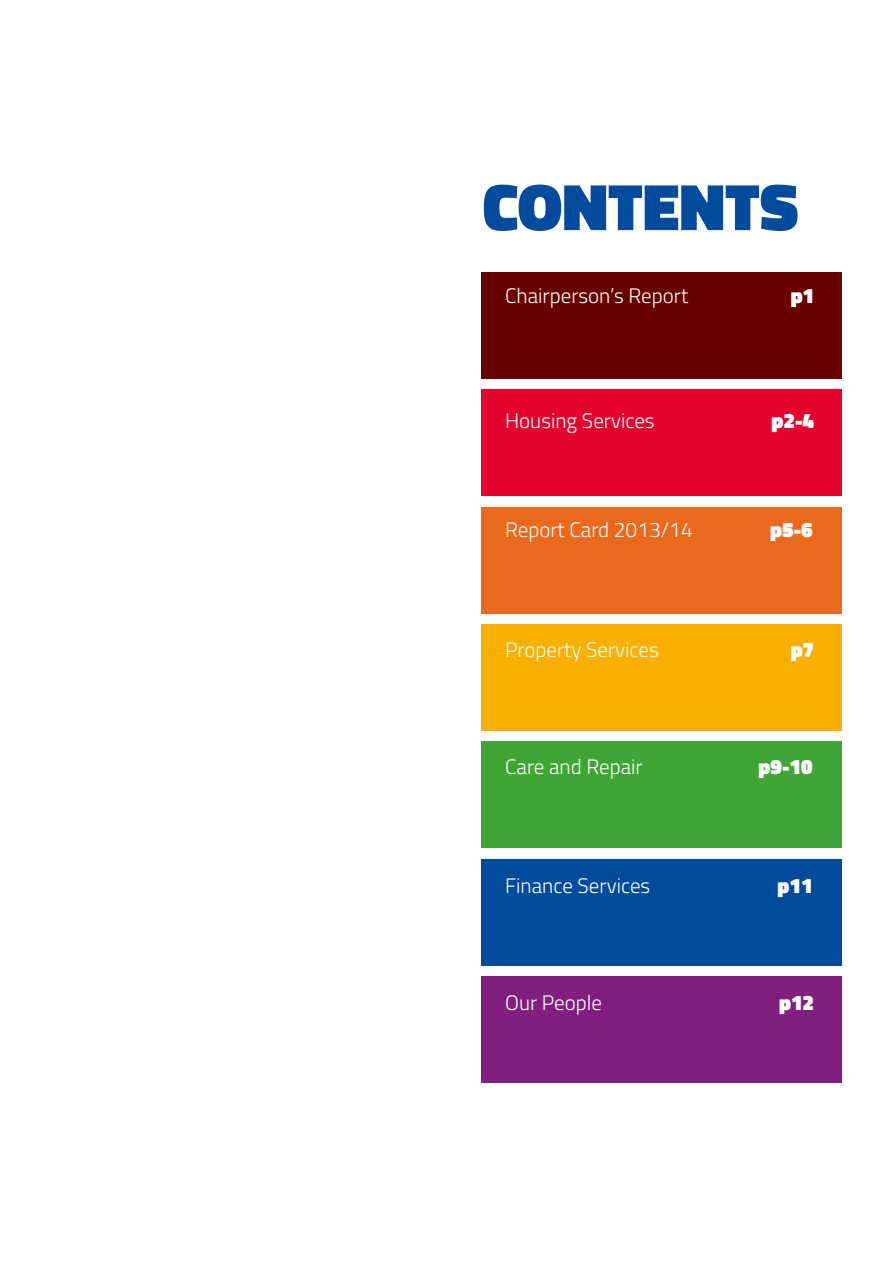
<style>
.page{position:relative;width:893px;height:1263px;background:#fff}
.page>*{position:absolute;margin:0;border:0;box-sizing:border-box;transform-origin:0 0}
.t1{font:900 66.6px "Titillium";color:#004b9b}
.t2{font:300 21px "Titillium";color:#fff}
.t3{font:900 21px "Titillium";color:#fff}
</style>
<div class="page">
<div style="left:481px;top:273px;width:360px;height:106px;background:#680000"></div>
<div style="left:481px;top:389px;width:360px;height:107px;background:#e4032e"></div>
<div style="left:481px;top:507px;width:360px;height:106px;background:#eb691d"></div>
<div style="left:481px;top:624px;width:360px;height:107px;background:#f9b000"></div>
<div style="left:481px;top:741px;width:360px;height:107px;background:#3fa535"></div>
<div style="left:481px;top:860px;width:360px;height:106px;background:#004b9b"></div>
<div style="left:481px;top:977px;width:360px;height:106px;background:#811f80"></div>
<h1 class="t1" style="left:483px;top:158px;width:317px">CONTENTS</h1>
<p class="t2" style="left:505px;top:281px;width:185px">Chairperson’s Report</p>
<p class="t3" style="left:791px;top:281px;width:25px">p1</p>
<p class="t2" style="left:505px;top:405px;width:151px">Housing Services</p>
<p class="t3" style="left:772px;top:405px;width:44px">p2-4</p>
<p class="t2" style="left:505px;top:514px;width:189px">Report Card 2013/14</p>
<p class="t3" style="left:770px;top:514px;width:44px">p5-6</p>
<p class="t2" style="left:505px;top:634px;width:155px">Property Services</p>
<p class="t3" style="left:791px;top:634px;width:25px">p7</p>
<p class="t2" style="left:505px;top:752px;width:139px">Care and Repair</p>
<p class="t3" style="left:759px;top:752px;width:56px">p9-10</p>
<p class="t2" style="left:505px;top:871px;width:147px">Finance Services</p>
<p class="t3" style="left:778px;top:870px;width:37px">p11</p>
<p class="t2" style="left:505px;top:987px;width:98px">Our People</p>
<p class="t3" style="left:779px;top:987px;width:37px">p12</p>
</div>
